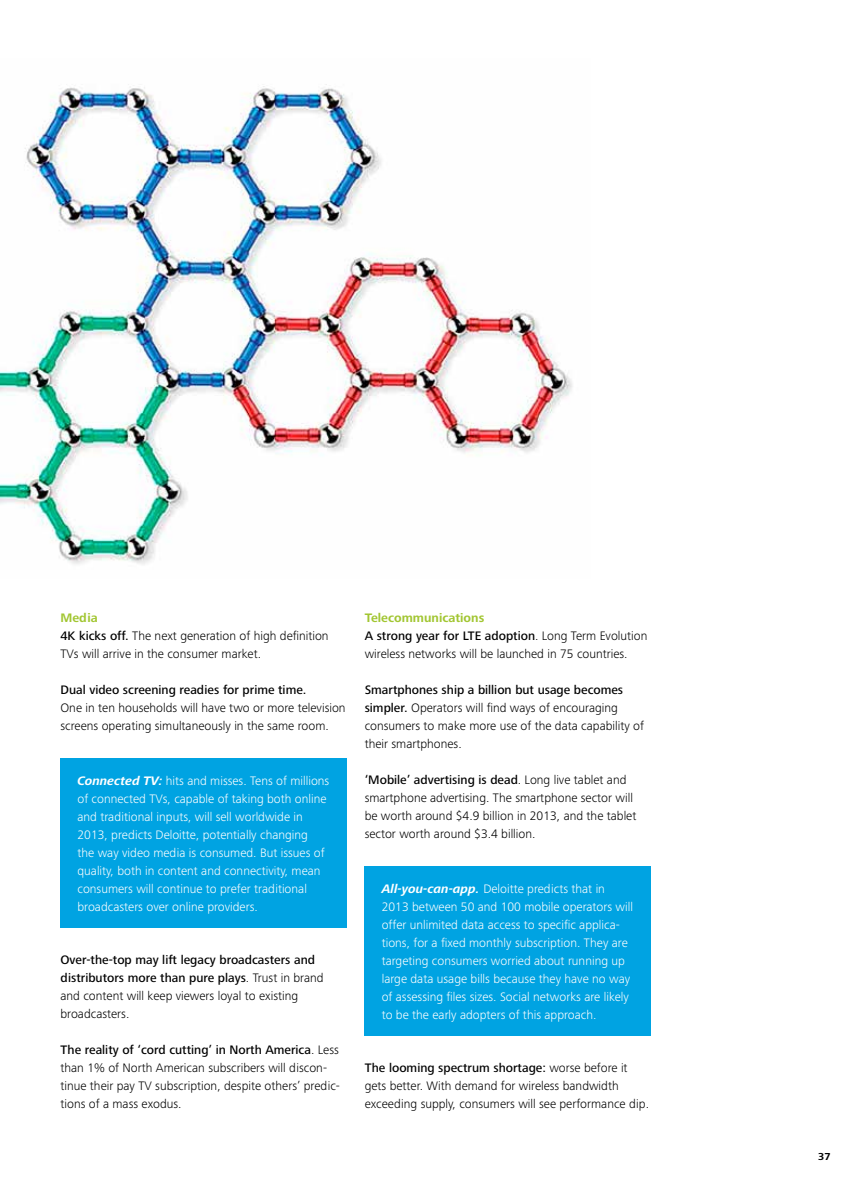
<style>
.page{position:relative;width:864px;height:1191px;background:#fff}
.page>*{position:absolute;margin:0;border:0;box-sizing:border-box;transform-origin:0 0}
.t1{font:300 12.75px/18px "Frutiger Next Pro";color:#000}
.t2{font:300 12.75px/18px "Frutiger Next Pro";color:#fff}
.t3{font:500 12.75px/18px "Frutiger Next Pro";color:#000}
.t4{font:700 10.5px "Frutiger Next Pro";color:#000}
.s1{font-weight:700;color:#a2c632}
.s2{font-weight:500}
.s3{font-weight:700;font-style:italic}
.s4{font-weight:300}
</style>
<div class="page">
<img style="left:0;top:84px;width:573px;height:480px">
<div style="left:60px;top:758px;width:286px;height:169px;background:#00a3e2"></div>
<div style="left:364px;top:866px;width:286px;height:169px;background:#00a3e2"></div>
<p class="t1" style="left:60px;top:608px;width:269px"><span class="s1">Media<br></span><span class="s2">4K kicks off.</span> The next generation of high definition<br>TVs will arrive in the consumer market.</p>
<p class="t3" style="left:60px;top:680px;width:247px">Dual video screening readies for prime time.</p>
<p class="t1" style="left:60px;top:698px;width:286px">One in ten households will have two or more television screens operating simultaneously in the same room.</p>
<p class="t2" style="left:77px;top:771px;width:253px"><span class="s3">Connected TV:</span> hits and misses. Tens of millions of connected TVs, capable of taking both online and traditional inputs, will sell worldwide in 2013, predicts Deloitte, potentially changing<br>the way video media is consumed. But issues of quality, both in content and connectivity, mean consumers will continue to prefer traditional broadcasters over online providers.</p>
<p class="t3" style="left:60px;top:950px;width:264px">Over-the-top may lift legacy broadcasters and distributors more than pure plays<span class="s4">. Trust in brand and content will keep viewers loyal to existing broadcasters.</span></p>
<p class="t1" style="left:60px;top:1040px;width:281px"><span class="s2">The reality of ‘cord cutting’ in North America</span>. Less than 1% of North American subscribers will discon&shy;tinue their pay TV subscription, despite others’ predic&shy;tions of a mass exodus.</p>
<p class="t1" style="left:364px;top:608px;width:284px"><span class="s1">Telecommunications<br></span><span class="s2">A strong year for LTE adoption</span>. Long Term Evolution wireless networks will be launched in 75 countries.</p>
<p class="t1" style="left:364px;top:680px;width:281px"><span class="s2">Smartphones ship a billion but usage becomes simpler.</span> Operators will find ways of encouraging consumers to make more use of the data capability of their smartphones.</p>
<p class="t1" style="left:364px;top:770px;width:273px"><span class="s2">‘Mobile’ advertising is dead</span>. Long live tablet and smartphone advertising. The smartphone sector will be worth around $4.9 billion in 2013, and the tablet sector worth around $3.4 billion.</p>
<p class="t2" style="left:381px;top:879px;width:253px"><span class="s3">All-you-can-app.</span> Deloitte predicts that in 2013 between 50 and 100 mobile operators will offer unlimited data access to specific applica&shy;tions, for a fixed monthly subscription. They are targeting consumers worried about running up large data usage bills because they have no way of assessing files sizes. Social networks are likely to be the early adopters of this approach.</p>
<p class="t1" style="left:364px;top:1058px;width:286px"><span class="s2">The looming spectrum shortage:</span> worse before it gets better. With demand for wireless bandwidth exceeding supply, consumers will see performance dip.</p>
<p class="t4" style="left:817px;top:1150px;width:14px">37</p>
</div>
